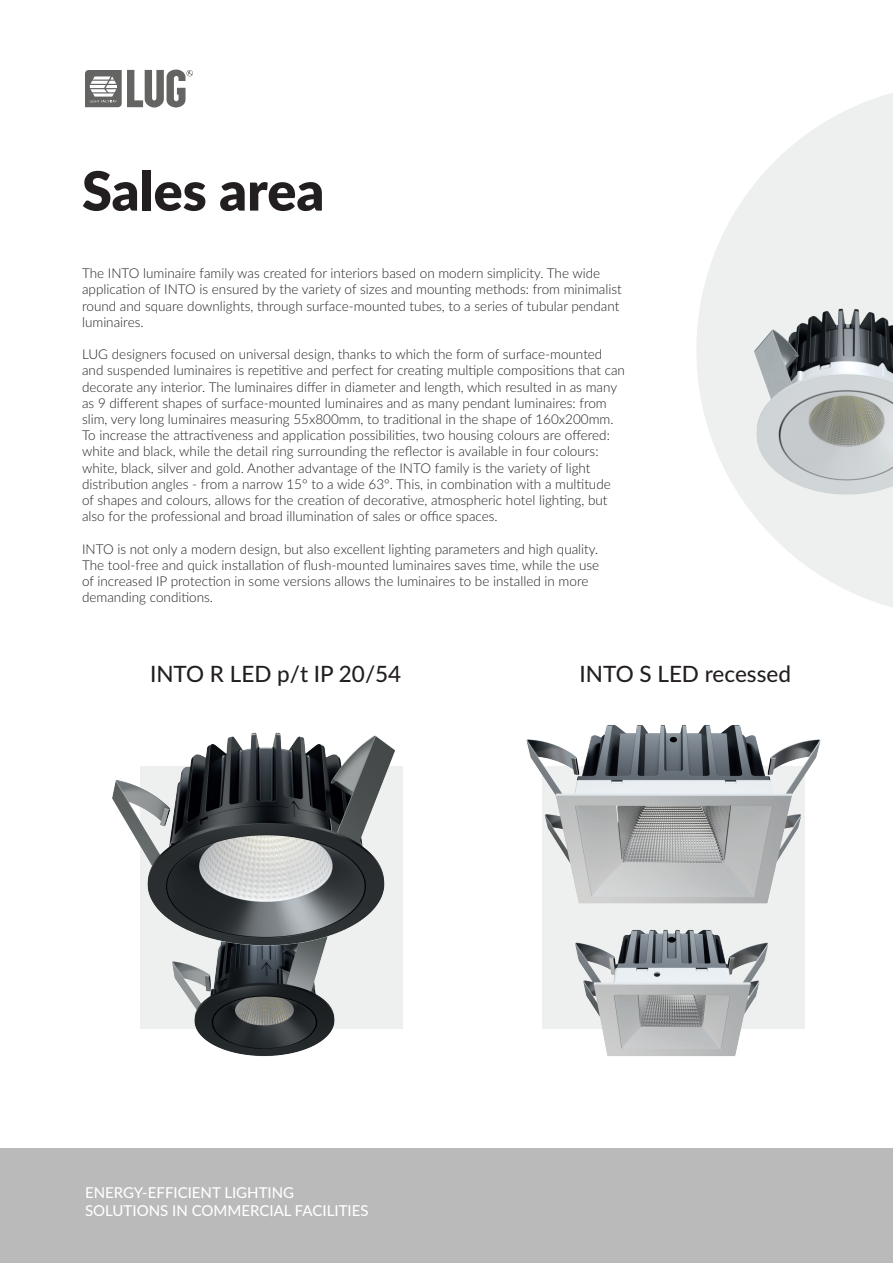
<style>
.page{position:relative;width:893px;height:1263px;background:#fff}
.page>*{position:absolute;margin:0;border:0;box-sizing:border-box;transform-origin:0 0}
.t1{font:900 54px "Lato";color:#231f20}
.t2{font:500 22.5px "Lato";color:#231f20}
.t3{font:500 15px/18px "Lato";color:#fff}
.t4{font:300 13.5px/16.2px "Lato";color:#231f20}
</style>
<div class="page">
<div style="left:0;top:1148px;width:893px;height:115px;background:#bababa"></div>
<svg style="left:85px;top:70px;width:108px;height:38px"></svg>
<img style="left:696px;top:93px;width:197px;height:514px">
<img style="left:542px;top:1008px;width:263px;height:48px">
<img style="left:526px;top:725px;width:295px;height:283px">
<img style="left:140px;top:994px;width:263px;height:62px">
<img style="left:112px;top:732px;width:291px;height:262px">
<p class="t1" style="left:82px;top:150px;width:244px">Sales area</p>
<p class="t4" style="left:82px;top:265px;width:541px">The INTO luminaire family was created for interiors based on modern simplicity. The wide application of INTO is ensured by the variety of sizes and mounting methods: from minimalist round and square downlights, through surface-mounted tubes, to a series of tubular pendant luminaires.</p>
<p class="t4" style="left:82px;top:346px;width:544px">LUG designers focused on universal design, thanks to which the form of surface-mounted and suspended luminaires is repetitive and perfect for creating multiple compositions that can decorate any interior. The luminaires differ in diameter and length, which resulted in as many as 9 different shapes of surface-mounted luminaires and as many pendant luminaires: from slim, very long luminaires measuring 55x800mm, to traditional in the shape of 160x200mm.<br>To increase the attractiveness and application possibilities, two housing colours are offered: white and black, while the detail ring surrounding the reflector is available in four colours: white, black, silver and gold. Another advantage of the INTO family is the variety of light distribution angles - from a narrow 15° to a wide 63°. This, in combination with a multitude of shapes and colours, allows for the creation of decorative, atmospheric hotel lighting, but also for the professional and broad illumination of sales or office spaces.</p>
<p class="t4" style="left:82px;top:540px;width:519px">INTO is not only a modern design, but also excellent lighting parameters and high quality.<br>The tool-free and quick installation of flush-mounted luminaires saves time, while the use of increased IP protection in some versions allows the luminaires to be installed in more demanding conditions.</p>
<p class="t2" style="left:150px;top:657px;width:253px">INTO R LED p/t IP 20/54</p>
<p class="t2" style="left:580px;top:657px;width:213px">INTO S LED recessed</p>
<p class="t3" style="left:85px;top:1182px;width:285px">ENERGY-EFFICIENT LIGHTING<br>SOLUTIONS IN COMMERCIAL FACILITIES</p>
</div>
